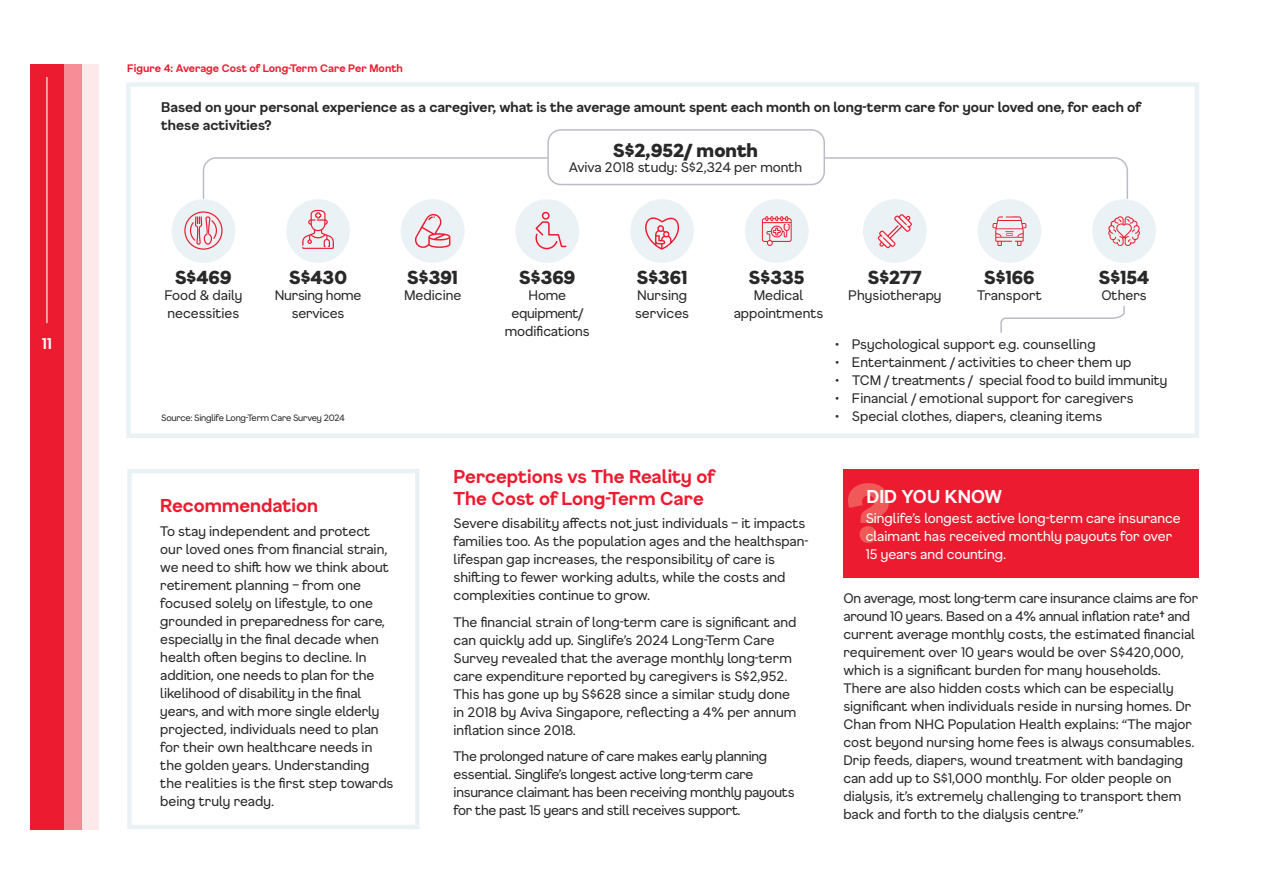
<style>
.page{position:relative;width:1263px;height:893px;background:#fff}
.page>*{position:absolute;margin:0;border:0;box-sizing:border-box;transform-origin:0 0}
.t1{font:700 18px/21.6px "F37 Gruffy";color:#ed1b30}
.t2{font:900 18px "F37 Gruffy";color:#292829}
.t3{font:700 18px "F37 Gruffy";color:#fff}
.t4{font:700 15px "F37 Gruffy";color:#fff}
.t5{font:13.5px/18px "F37 Gruffy";color:#292829}
.t6{font:13.5px/18px "F37 Gruffy";letter-spacing:-.02em;color:#292829;text-align:center}
.t7{font:700 13.5px/18px "F37 Gruffy";color:#292829}
.t8{font:13.5px/18px "F37 Gruffy";color:#fff}
.t9{font:700 10.5px "F37 Gruffy";color:#ed1b30}
.t10{font:9px "F37 Gruffy";letter-spacing:-.025em;color:#292829}
</style>
<div class="page">
<div style="left:127px;top:469px;width:293px;height:360px;background:#fff;border:4px solid #ebf2f6"></div>
<div style="left:843px;top:469px;width:356px;height:108px;background:#ed1b30"></div>
<svg style="left:848px;top:483px;width:41px;height:60px"></svg>
<div style="left:126px;top:82px;width:1073px;height:356px;background:#fff;border:4px solid #ebf2f6"></div>
<svg style="left:202px;top:157px;width:926px;height:42px"></svg>
<div style="left:548px;top:130px;width:276px;height:55px;background:#fff;border-radius:13px"></div>
<div style="left:547px;top:129px;width:278px;height:56px;border:2px solid #babcc8;border-radius:13px"></div>
<div style="left:863px;top:199px;width:64px;height:64px;background:#ebf2f6;border-radius:50%"></div>
<div style="left:515px;top:199px;width:64px;height:64px;background:#ebf2f6;border-radius:50%"></div>
<svg style="left:535px;top:211px;width:32px;height:39px"></svg>
<div style="left:172px;top:199px;width:63px;height:64px;background:#ebf2f6;border-radius:50%"></div>
<svg style="left:184px;top:211px;width:39px;height:39px"></svg>
<div style="left:286px;top:199px;width:64px;height:64px;background:#ebf2f6;border-radius:50%"></div>
<svg style="left:302px;top:210px;width:32px;height:39px"></svg>
<div style="left:401px;top:199px;width:64px;height:64px;background:#ebf2f6;border-radius:50%"></div>
<svg style="left:415px;top:213px;width:35px;height:35px"></svg>
<div style="left:630px;top:199px;width:64px;height:64px;background:#ebf2f6;border-radius:50%"></div>
<svg style="left:645px;top:217px;width:35px;height:33px"></svg>
<div style="left:745px;top:199px;width:64px;height:64px;background:#ebf2f6;border-radius:50%"></div>
<svg style="left:762px;top:216px;width:30px;height:30px"></svg>
<div style="left:977px;top:199px;width:64px;height:64px;background:#ebf2f6;border-radius:50%"></div>
<svg style="left:992px;top:216px;width:34px;height:30px"></svg>
<svg style="left:878px;top:214px;width:34px;height:34px"></svg>
<div style="left:1092px;top:199px;width:64px;height:64px;background:#ebf2f6;border-radius:50%"></div>
<svg style="left:1108px;top:216px;width:32px;height:30px"></svg>
<svg style="left:1000px;top:306px;width:125px;height:27px"></svg>
<div style="left:30px;top:64px;width:34px;height:765px;background:#ed1b30"></div>
<div style="left:64px;top:64px;width:17px;height:765px;background:#f68d97"></div>
<div style="left:81px;top:64px;width:18px;height:765px;background:#fde8ea"></div>
<hr style="left:46px;top:77px;width:1px;height:246px;background:#fff">
<p class="t4" style="left:42px;top:334px;width:11px">11</p>
<p class="t9" style="left:127px;top:61px;width:277px">Figure 4: Average Cost of Long-Term Care Per Month</p>
<p class="t7" style="left:161px;top:98px;width:981px">Based on your personal experience as a caregiver, what is the average amount spent each month on long-term care for your loved one, for each of these activities?</p>
<h1 class="t2" style="left:613px;top:138px;width:146px">S$2,952/ month</h1>
<p class="t5" style="left:569px;top:158px;width:235px">Aviva 2018 study: S$2,324 per month</p>
<h1 class="t2" style="left:175px;top:266px;width:58px">S$469</h1>
<h1 class="t2" style="left:289px;top:266px;width:59px">S$430</h1>
<h1 class="t2" style="left:407px;top:266px;width:52px">S$391</h1>
<h1 class="t2" style="left:519px;top:266px;width:58px">S$369</h1>
<h1 class="t2" style="left:637px;top:266px;width:52px">S$361</h1>
<h1 class="t2" style="left:749px;top:266px;width:57px">S$335</h1>
<h1 class="t2" style="left:868px;top:266px;width:56px">S$277</h1>
<h1 class="t2" style="left:984px;top:266px;width:52px">S$166</h1>
<h1 class="t2" style="left:1099px;top:266px;width:52px">S$154</h1>
<p class="t5" style="left:164px;top:286px;width:79px">Food &amp; daily necessities</p>
<p class="t6" style="left:275px;top:286px;width:88px">Nursing home services</p>
<p class="t5" style="left:404px;top:286px;width:59px">Medicine</p>
<p class="t6" style="left:505px;top:286px;width:87px">Home equipment/ modifications</p>
<p class="t5" style="left:635px;top:286px;width:56px">Nursing services</p>
<p class="t5" style="left:734px;top:286px;width:91px;text-align:center">Medical appointments</p>
<p class="t5" style="left:848px;top:286px;width:95px">Physiotherapy</p>
<p class="t5" style="left:977px;top:286px;width:66px">Transport</p>
<p class="t5" style="left:1101px;top:286px;width:47px">Others</p>
<p class="t10" style="left:161px;top:412px;width:185px">Source: Singlife Long-Term Care Survey 2024</p>
<p class="t5" style="left:835px;top:335px;width:262px">• Psychological support e.g. counselling</p>
<p class="t5" style="left:835px;top:353px;width:298px">• Entertainment / activities to cheer them up</p>
<p class="t5" style="left:835px;top:371px;width:334px">• TCM / treatments / special food to build immunity</p>
<p class="t5" style="left:835px;top:389px;width:300px">• Financial / emotional support for caregivers</p>
<p class="t5" style="left:835px;top:407px;width:269px">• Special clothes, diapers, cleaning items</p>
<h1 class="t1" style="left:160px;top:494px;width:159px">Recommendation</h1>
<p class="t5" style="left:160px;top:522px;width:235px">To stay independent and protect our loved ones from financial strain, we need to shift how we think about retirement planning – from one focused solely on lifestyle, to one grounded in preparedness for care, especially in the final decade when health often begins to decline. In addition, one needs to plan for the likelihood of disability in the final years, and with more single elderly projected, individuals need to plan for their own healthcare needs in the golden years. Understanding the realities is the first step towards being truly ready.</p>
<h1 class="t1" style="left:454px;top:466px;width:262px">Perceptions vs The Reality of<br>The Cost of Long-Term Care</h1>
<p class="t5" style="left:454px;top:514px;width:356px">Severe disability affects not just individuals – it impacts families too. As the population ages and the healthspan&shy;lifespan gap increases, the responsibility of care is shifting to fewer working adults, while the costs and complexities continue to grow.</p>
<p class="t5" style="left:454px;top:613px;width:344px">The financial strain of long-term care is significant and can quickly add up. Singlife’s 2024 Long-Term Care Survey revealed that the average monthly long-term care expenditure reported by caregivers is S$2,952.<br>This has gone up by S$628 since a similar study done in 2018 by Aviva Singapore, reflecting a 4% per annum inflation since 2018.</p>
<p class="t6" style="left:454px;top:747px;width:342px;text-align:left">The prolonged nature of care makes early planning essential. Singlife’s longest active long-term care insurance claimant has been receiving monthly payouts for the past 15 years and still receives support.</p>
<h1 class="t3" style="left:866px;top:485px;width:137px">DID YOU KNOW</h1>
<p class="t8" style="left:866px;top:509px;width:317px">Singlife’s longest active long-term care insurance claimant has received monthly payouts for over<br>15 years and counting.</p>
<p class="t5" style="left:843px;top:589px;width:356px">On average, most long-term care insurance claims are for around 10 years. Based on a 4% annual inflation rate† and current average monthly costs, the estimated financial requirement over 10 years would be over S$420,000, which is a significant burden for many households.<br>There are also hidden costs which can be especially significant when individuals reside in nursing homes. Dr Chan from NHG Population Health explains: “The major cost beyond nursing home fees is always consumables.<br>Drip feeds, diapers, wound treatment with bandaging can add up to S$1,000 monthly. For older people on dialysis, it’s extremely challenging to transport them back and forth to the dialysis centre.”</p>
</div>
